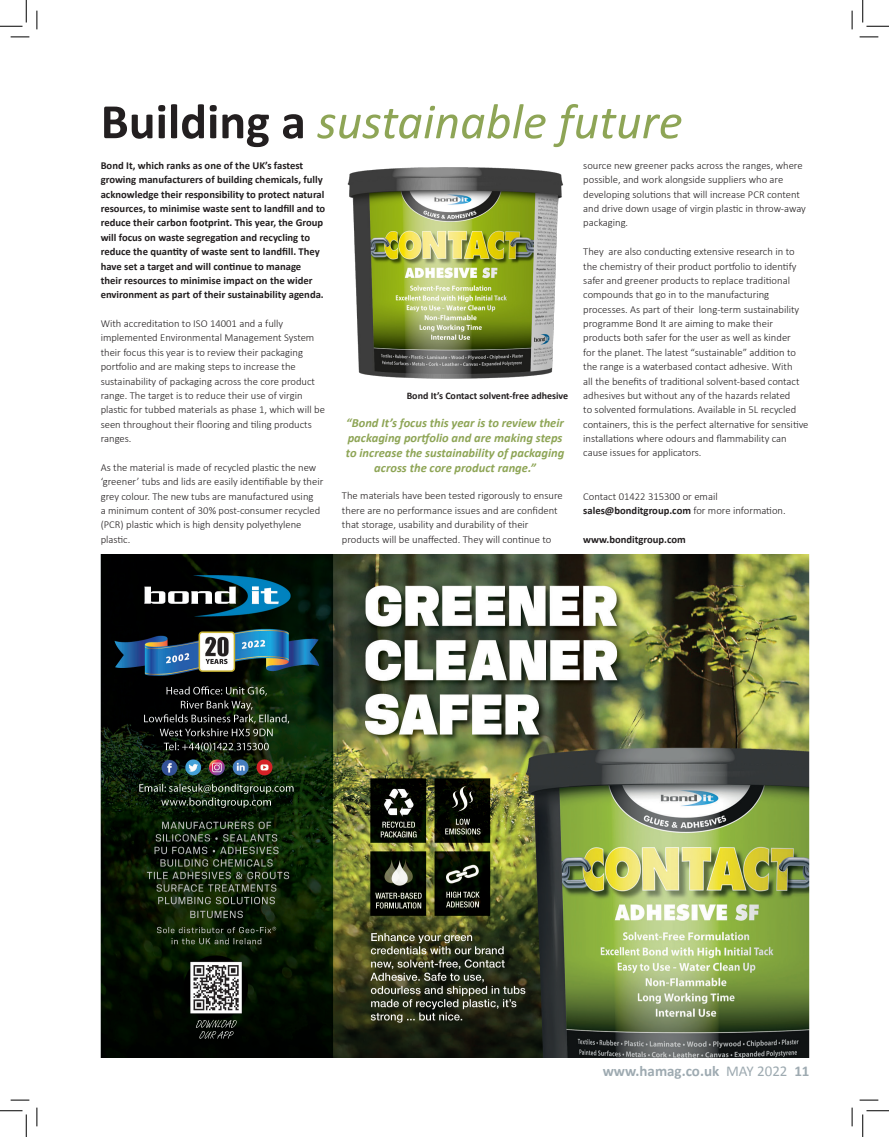
<style>
.page{position:relative;width:889px;height:1137px;background:#fff}
.page>*{position:absolute;margin:0;border:0;box-sizing:border-box;transform-origin:0 0}
.t1{font:italic 50px "Calibri";color:#8ea556}
.t2{font:700 15px "Calibri";color:#9eaab1}
.t3{font:italic 700 12.5px/15px "Calibri";color:#8ea556;text-align:center}
.t4{font:300 10.62px/14.4px "Calibri";color:#231f20}
.t5{font:700 10.62px/14.4px "Calibri";color:#231f20}
.t6{font:700 10px "Calibri";color:#231f20}
.s1{font-weight:700;font-style:normal;color:#231f20}
.s2{font-weight:700}
.s3{font-weight:400}
</style>
<div class="page">
<img style="left:101px;top:554px;width:708px;height:503px">
<img style="left:347px;top:167px;width:216px;height:212px">
<svg style="left:11px;top:36px;width:18px;height:2px"></svg>
<svg style="left:859px;top:36px;width:19px;height:2px"></svg>
<svg style="left:11px;top:1099px;width:18px;height:2px"></svg>
<svg style="left:859px;top:1099px;width:19px;height:2px"></svg>
<svg style="left:36px;top:11px;width:2px;height:18px"></svg>
<svg style="left:36px;top:1107px;width:2px;height:19px"></svg>
<svg style="left:851px;top:11px;width:2px;height:18px"></svg>
<svg style="left:851px;top:1107px;width:2px;height:19px"></svg>
<svg style="left:0;top:0;width:27px;height:27px"></svg>
<svg style="left:0;top:1110px;width:27px;height:27px"></svg>
<svg style="left:862px;top:0;width:27px;height:27px"></svg>
<svg style="left:862px;top:1110px;width:27px;height:27px"></svg>
<p class="t1" style="left:101px;top:87px;width:583px"><span class="s1">Building a</span> sustainable future</p>
<p class="t5" style="left:101px;top:158px;width:226px">Bond It, which ranks as one of the UK’s fastest growing manufacturers of building chemicals, fully acknowledge their responsibility to protect natural resources, to minimise waste sent to landfill and to reduce their carbon footprint. This year, the Group will focus on waste segregation and recycling to reduce the quantity of waste sent to landfill. They have set a target and will continue to manage<br>their resources to minimise impact on the wider environment as part of their sustainability agenda.</p>
<p class="t4" style="left:101px;top:316px;width:226px">With accreditation to ISO 14001 and a fully implemented Environmental Management System their focus this year is to review their packaging portfolio and are making steps to increase the sustainability of packaging across the core product range. The target is to reduce their use of virgin plastic for tubbed materials as phase 1, which will be seen throughout their flooring and tiling products ranges.</p>
<p class="t4" style="left:101px;top:460px;width:224px">As the material is made of recycled plastic the new ‘greener’ tubs and lids are easily identifiable by their grey colour. The new tubs are manufactured using<br>a minimum content of 30% post-consumer recycled (PCR) plastic which is high density polyethylene plastic.</p>
<p class="t6" style="left:407px;top:389px;width:163px">Bond It’s Contact solvent-free adhesive</p>
<p class="t3" style="left:346px;top:415px;width:220px">“Bond It’s focus this year is to review their packaging portfolio and are making steps to increase the sustainability of packaging across the core product range.”</p>
<p class="t4" style="left:342px;top:488px;width:222px">The materials have been tested rigorously to ensure there are no performance issues and are confident that storage, usability and durability of their products will be unaffected. They will continue to</p>
<p class="t4" style="left:583px;top:158px;width:224px">source new greener packs across the ranges, where possible, and work alongside suppliers who are developing solutions that will increase PCR content and drive down usage of virgin plastic in throw-away packaging.</p>
<p class="t4" style="left:583px;top:244px;width:227px">They are also conducting extensive research in to the chemistry of their product portfolio to identify safer and greener products to replace traditional compounds that go in to the manufacturing processes. As part of their long-term sustainability programme Bond It are aiming to make their products both safer for the user as well as kinder<br>for the planet. The latest “sustainable” addition to the range is a waterbased contact adhesive. With<br>all the benefits of traditional solvent-based contact adhesives but without any of the hazards related<br>to solvented formulations. Available in 5L recycled containers, this is the perfect alternative for sensitive installations where odours and flammability can cause issues for applicators.</p>
<p class="t4" style="left:583px;top:488px;width:204px">Contact 01422 315300 or email <span class="s2">sales@bonditgroup.com</span> for more information.</p>
<p class="t5" style="left:583px;top:532px;width:104px">www.bonditgroup.com</p>
<p class="t2" style="left:602px;top:1061px;width:208px">www.hamag.co.uk <span class="s3">MAY 2022</span> 11</p>
</div>
